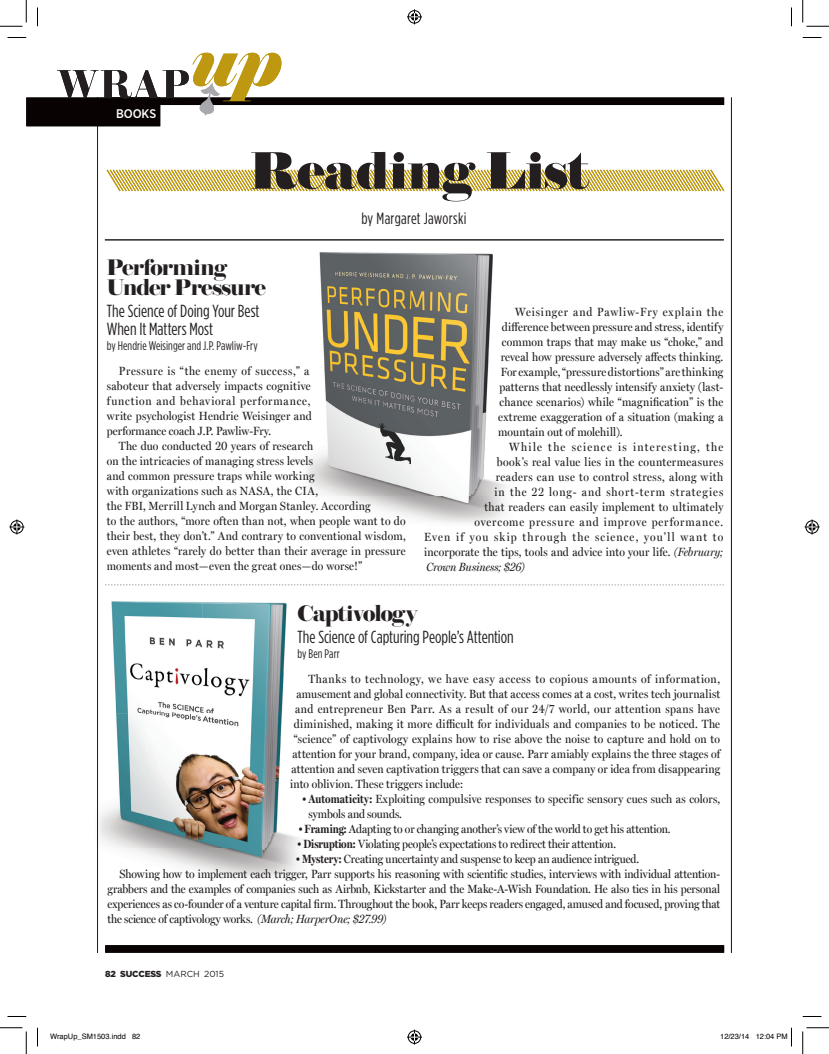
<style>
.page{position:relative;width:829px;height:1054px;background:#fff}
.page>*{position:absolute;margin:0;border:0;box-sizing:border-box;transform-origin:0 0}
.t1{font:900 52.5px "Brunel Poster";color:#231f20}
.t2{font:700 22.5px/20px "Brunel Poster";letter-spacing:-.035em;color:#231f20}
.t3{font:17.5px/17.5px "Gotham Condensed";letter-spacing:-.005em;color:#231f20}
.t4{font:16.25px "Gotham Condensed";letter-spacing:.015em;color:#231f20}
.t5{font:12.5px "Gotham Condensed";letter-spacing:.005em;color:#231f20}
.t6{font:500 12.5px "Gotham Narrow";letter-spacing:-.01em;color:#fff}
.t7{font:11.88px/15px "Miller Headline";letter-spacing:.02em;color:#231f20}
.t8{font:11.88px "Miller Headline";color:#231f20}
.t9{font:11.88px "Miller Headline";letter-spacing:-.005em;color:#231f20}
.t10{font:11.88px "Miller Headline";letter-spacing:.04em;color:#231f20}
.t11{font:11.88px "Miller Headline";letter-spacing:.09em;color:#231f20}
.t12{font:11.88px "Miller Headline";letter-spacing:.075em;color:#231f20}
.t13{font:11.88px "Miller Headline";letter-spacing:.06em;color:#231f20}
.t14{font:11.88px "Miller Headline";letter-spacing:-.01em;color:#231f20}
.t15{font:11.88px "Miller Headline";letter-spacing:.05em;color:#231f20}
.t16{font:11.88px "Miller Headline";letter-spacing:.115em;color:#231f20}
.t17{font:italic 11.88px "Miller Headline";color:#231f20}
.t18{font:900 8.75px "Gotham";letter-spacing:-.01em;color:#231f20}
.t19{font:7.5px "Helvetica";color:#000}
.s1{font-style:italic}
.s2{font-weight:700}
.s3{font-weight:400}
</style>
<div class="page">
<svg style="left:333px;top:585px;width:391px;height:1px"></svg>
<img style="left:98px;top:584px;width:233px;height:293px">
<img style="left:105px;top:585px;width:226px;height:1px">
<img style="left:307px;top:252px;width:199px;height:271px">
<div style="left:105px;top:98px;width:619px;height:7px;background:#080302"></div>
<div style="left:105px;top:945px;width:619px;height:7px;background:#080302"></div>
<hr style="left:97px;top:98px;width:1px;height:854px;background:#231f20">
<hr style="left:731px;top:98px;width:1px;height:854px;background:#231f20">
<div style="left:26px;top:98px;width:134px;height:28px;background:#080302"></div>
<svg style="left:57px;top:53px;width:224px;height:63px"></svg>
<hr style="left:105px;top:240px;width:619px;height:1px;background:#231f20">
<svg style="left:106px;top:169px;width:618px;height:23px"></svg>
<svg style="left:8px;top:37px;width:18px;height:1px"></svg>
<svg style="left:802px;top:37px;width:19px;height:1px"></svg>
<svg style="left:8px;top:1016px;width:18px;height:1px"></svg>
<svg style="left:802px;top:1016px;width:19px;height:1px"></svg>
<svg style="left:37px;top:8px;width:1px;height:18px"></svg>
<svg style="left:37px;top:1028px;width:1px;height:18px"></svg>
<svg style="left:791px;top:8px;width:1px;height:18px"></svg>
<svg style="left:0;top:0;width:27px;height:27px"></svg>
<svg style="left:0;top:1027px;width:27px;height:27px"></svg>
<svg style="left:802px;top:0;width:27px;height:27px"></svg>
<svg style="left:802px;top:1027px;width:27px;height:27px"></svg>
<svg style="left:407px;top:9px;width:15px;height:15px"></svg>
<svg style="left:407px;top:1029px;width:15px;height:15px"></svg>
<svg style="left:9px;top:519px;width:15px;height:15px"></svg>
<svg style="left:804px;top:519px;width:15px;height:15px"></svg>
<svg style="left:791px;top:1028px;width:1px;height:18px"></svg>
<p class="t6" style="left:116px;top:105px;width:42px">BOOKS</p>
<h1 class="t1" style="left:250px;top:135px;width:340px">Reading List</h1>
<h3 class="t4" style="left:361px;top:209px;width:106px">by Margaret Jaworski</h3>
<h2 class="t2" style="left:107px;top:256px;width:161px">Performing<br>Under Pressure</h2>
<h3 class="t3" style="left:107px;top:302px;width:154px">The Science of Doing Your Best<br>When It Matters Most</h3>
<p class="t5" style="left:107px;top:338px;width:152px">by Hendrie Weisinger and J.P. Pawliw-Fry</p>
<p class="t7" style="left:107px;top:363px;width:206px;text-indent:12px">Pressure is “the enemy of success,” a saboteur that adversely impacts cognitive function and behavioral performance, write psychologist Hendrie Weisinger and performance coach J.P. Pawliw-Fry.</p>
<p class="t7" style="left:107px;top:438px;width:300px;text-indent:12px">The duo conducted 20 years of research<br>on the intricacies of managing stress levels<br>and common pressure traps while working<br>with organizations such as NASA, the CIA,<br>the FBI, Merrill Lynch and Morgan Stanley. According<br>to the authors, “more often than not, when people want to do their best, they don’t.” And contrary to conventional wisdom, even athletes “rarely do better than their average in pressure moments and most—even the great ones—do worse!”</p>
<p class="t12" style="left:515px;top:305px;width:209px">Weisinger and Pawliw-Fry explain the</p>
<p class="t7" style="left:502px;top:319px;width:223px">difference between pressure and stress, identify</p>
<p class="t7" style="left:502px;top:334px;width:223px">common traps that may make us “choke,” and</p>
<p class="t7" style="left:501px;top:349px;width:224px">reveal how pressure adversely affects thinking.</p>
<p class="t7" style="left:501px;top:364px;width:224px">For example, “pressure distortions” are thinking</p>
<p class="t7" style="left:499px;top:379px;width:225px">patterns that needlessly intensify anxiety (last-</p>
<p class="t7" style="left:499px;top:394px;width:225px">chance scenarios) while “magnification” is the</p>
<p class="t7" style="left:498px;top:409px;width:226px">extreme exaggeration of a situation (making a</p>
<p class="t7" style="left:498px;top:424px;width:126px">mountain out of molehill).</p>
<p class="t16" style="left:509px;top:440px;width:216px">While the science is interesting, the</p>
<p class="t10" style="left:497px;top:455px;width:228px">book’s real value lies in the countermeasures</p>
<p class="t15" style="left:496px;top:470px;width:229px">readers can use to control stress, along with</p>
<p class="t11" style="left:494px;top:485px;width:230px">in the 22 long- and short-term strategies</p>
<p class="t10" style="left:484px;top:500px;width:240px">that readers can easily implement to ultimately</p>
<p class="t12" style="left:474px;top:515px;width:250px">overcome pressure and improve performance.</p>
<p class="t11" style="left:424px;top:530px;width:300px">Even if you skip through the science, you’ll want to</p>
<p class="t7" style="left:424px;top:544px;width:300px">incorporate the tips, tools and advice into your life. <span class="s1">(February;</span></p>
<p class="t17" style="left:426px;top:560px;width:99px">Crown Business; $26)</p>
<h2 class="t2" style="left:298px;top:602px;width:122px">Captivology</h2>
<h3 class="t3" style="left:298px;top:628px;width:218px">The Science of Capturing People’s Attention</h3>
<p class="t5" style="left:298px;top:647px;width:44px">by Ben Parr</p>
<p class="t13" style="left:308px;top:672px;width:413px">Thanks to technology, we have easy access to copious amounts of information,</p>
<p class="t7" style="left:296px;top:687px;width:425px">amusement and global connectivity. But that access comes at a cost, writes tech journalist</p>
<p class="t10" style="left:295px;top:702px;width:426px">and entrepreneur Ben Parr. As a result of our 24/7 world, our attention spans have</p>
<p class="t7" style="left:294px;top:717px;width:428px">diminished, making it more difficult for individuals and companies to be noticed. The</p>
<p class="t7" style="left:294px;top:732px;width:428px">“science” of captivology explains how to rise above the noise to capture and hold on to</p>
<p class="t7" style="left:293px;top:747px;width:429px">attention for your brand, company, idea or cause. Parr amiably explains the three stages of</p>
<p class="t7" style="left:291px;top:762px;width:430px">attention and seven captivation triggers that can save a company or idea from disappearing</p>
<p class="t7" style="left:290px;top:777px;width:175px">into oblivion. These triggers include:</p>
<p class="t7" style="left:308px;top:792px;width:413px;text-indent:-6px"><span class="s2">• Automaticity:</span> Exploiting compulsive responses to specific sensory cues such as colors, symbols and sounds.</p>
<p class="t9" style="left:298px;top:822px;width:374px"><span class="s2">• Framing:</span> Adapting to or changing another’s view of the world to get his attention.</p>
<p class="t8" style="left:297px;top:837px;width:320px"><span class="s2">• Disruption:</span> Violating people’s expectations to redirect their attention.</p>
<p class="t8" style="left:296px;top:852px;width:345px"><span class="s2">• Mystery:</span> Creating uncertainty and suspense to keep an audience intrigued.</p>
<p class="t8" style="left:120px;top:867px;width:602px">Showing how to implement each trigger, Parr supports his reasoning with scientific studies, interviews with individual attention-</p>
<p class="t8" style="left:107px;top:882px;width:614px">grabbers and the examples of companies such as Airbnb, Kickstarter and the Make-A-Wish Foundation. He also ties in his personal</p>
<p class="t9" style="left:107px;top:897px;width:614px">experiences as co-founder of a venture capital firm. Throughout the book, Parr keeps readers engaged, amused and focused, proving that</p>
<p class="t14" style="left:107px;top:912px;width:280px">the science of captivology works. <span class="s1">(March; HarperOne; $27.99)</span></p>
<p class="t18" style="left:105px;top:968px;width:121px">82 SUCCESS <span class="s3">MARCH 2015</span></p>
<p class="t19" style="left:50px;top:1030px;width:92px">WrapUp_SM1503.indd 82</p>
<p class="t19" style="left:720px;top:1030px;width:69px">12/23/14 12:04 PM</p>
</div>
